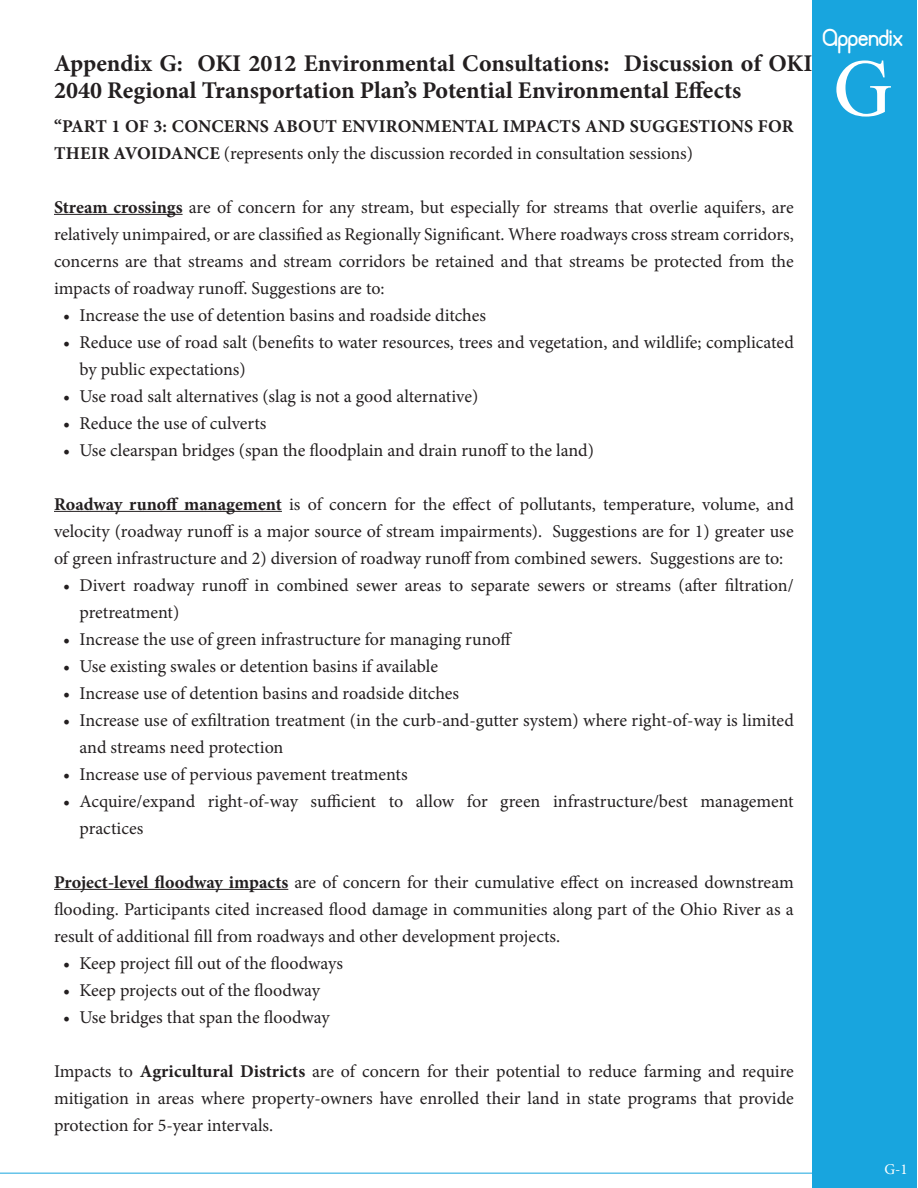
<style>
.page{position:relative;width:918px;height:1188px;background:#fff}
.page>*{position:absolute;margin:0;border:0;box-sizing:border-box;transform-origin:0 0}
.t1{font:81px "Times New Roman";color:#fff}
.t2{font:700 24px/27px "Minion Pro";color:#231f20}
.t3{font:700 24px "Thinfont";color:#fff}
.t4{font:18px/27px "Minion Pro";color:#231f20;text-align:justify}
.t5{font:700 18px/27px "Minion Pro";letter-spacing:.01em;color:#231f20}
.t6{font:15px "Minion Pro";color:#fff}
.s1{font-weight:400}
.s2{font-weight:700}
</style>
<div class="page">
<div style="left:813px;top:0;width:104px;height:1187px;background:#18a5de"></div>
<hr style="left:0;top:1173px;width:834px;height:1px;background:#18a5de">
<hr style="left:54px;top:214px;width:129px;height:1px;background:#231f20">
<hr style="left:54px;top:511px;width:228px;height:1px;background:#231f20">
<hr style="left:54px;top:889px;width:234px;height:1px;background:#231f20">
<p class="t2" style="left:54px;top:50px;width:760px">Appendix G: OKI 2012 Environmental Consultations: Discussion of OKI<br>2040 Regional Transportation Plan’s Potential Environmental Effects</p>
<p class="t5" style="left:54px;top:112px;width:741px">“PART 1 OF 3: CONCERNS ABOUT ENVIRONMENTAL IMPACTS AND SUGGESTIONS FOR<br>THEIR AVOIDANCE <span class="s1">(represents only the discussion recorded in consultation sessions)</span></p>
<p class="t4" style="left:54px;top:193px;width:741px"><span class="s2">Stream crossings</span> are of concern for any stream, but especially for streams that overlie aquifers, are relatively unimpaired, or are classified as Regionally Significant. Where roadways cross stream corridors, concerns are that streams and stream corridors be retained and that streams be protected from the impacts of roadway runoff. Suggestions are to:</p>
<p class="t4" style="left:63px;top:301px;width:425px">• Increase the use of detention basins and roadside ditches</p>
<p class="t4" style="left:80px;top:328px;width:716px;text-indent:-16px">• Reduce use of road salt (benefits to water resources, trees and vegetation, and wildlife; complicated by public expectations)</p>
<p class="t4" style="left:63px;top:382px;width:417px">• Use road salt alternatives (slag is not a good alternative)</p>
<p class="t4" style="left:63px;top:409px;width:205px">• Reduce the use of culverts</p>
<p class="t4" style="left:63px;top:436px;width:533px">• Use clearspan bridges (span the floodplain and drain runoff to the land)</p>
<p class="t4" style="left:54px;top:490px;width:741px"><span class="s2">Roadway runoff management</span> is of concern for the effect of pollutants, temperature, volume, and velocity (roadway runoff is a major source of stream impairments). Suggestions are for 1) greater use of green infrastructure and 2) diversion of roadway runoff from combined sewers. Suggestions are to:</p>
<p class="t4" style="left:80px;top:571px;width:716px;text-indent:-16px">• Divert roadway runoff in combined sewer areas to separate sewers or streams (after filtration/ pretreatment)</p>
<p class="t4" style="left:63px;top:625px;width:451px">• Increase the use of green infrastructure for managing runoff</p>
<p class="t4" style="left:63px;top:652px;width:377px">• Use existing swales or detention basins if available</p>
<p class="t4" style="left:63px;top:679px;width:398px">• Increase use of detention basins and roadside ditches</p>
<p class="t4" style="left:80px;top:706px;width:716px;text-indent:-16px">• Increase use of exfiltration treatment (in the curb-and-gutter system) where right-of-way is limited and streams need protection</p>
<p class="t4" style="left:63px;top:760px;width:346px">• Increase use of pervious pavement treatments</p>
<p class="t4" style="left:80px;top:787px;width:716px;text-indent:-16px">• Acquire/expand right-of-way sufficient to allow for green infrastructure/best management practices</p>
<p class="t4" style="left:54px;top:868px;width:741px"><span class="s2">Project-level floodway impacts</span> are of concern for their cumulative effect on increased downstream flooding. Participants cited increased flood damage in communities along part of the Ohio River as a result of additional fill from roadways and other development projects.</p>
<p class="t4" style="left:63px;top:949px;width:282px">• Keep project fill out of the floodways</p>
<p class="t4" style="left:63px;top:976px;width:259px">• Keep projects out of the floodway</p>
<p class="t4" style="left:63px;top:1003px;width:268px">• Use bridges that span the floodway</p>
<p class="t4" style="left:54px;top:1057px;width:741px">Impacts to <span class="s2">Agricultural Districts</span> are of concern for their potential to reduce farming and require mitigation in areas where property-owners have enrolled their land in state programs that provide protection for 5-year intervals.</p>
<p class="t3" style="left:822px;top:21px;width:82px">Appendix</p>
<p class="t1" style="left:834px;top:34px;width:60px">G</p>
<p class="t6" style="left:884px;top:1159px;width:25px">G-1</p>
</div>
